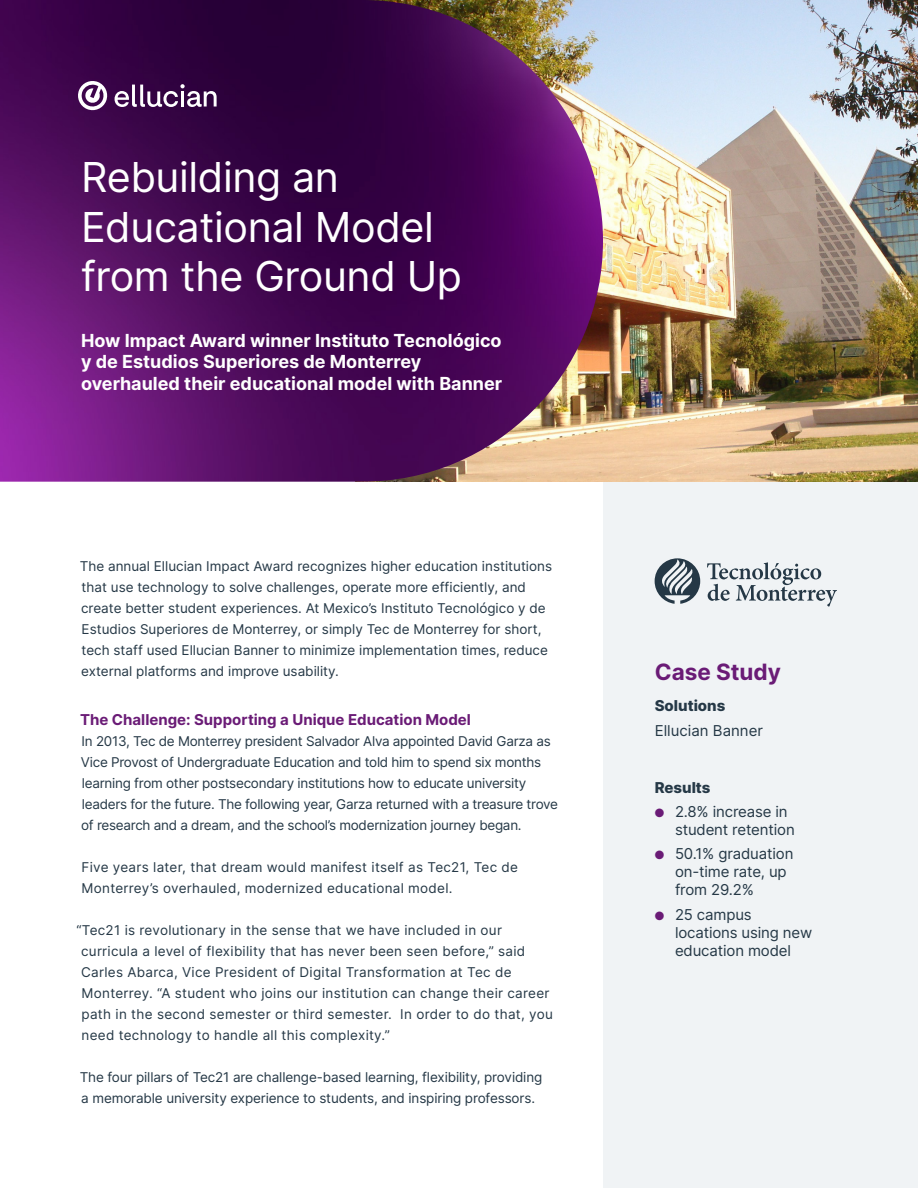
<style>
.page{position:relative;width:918px;height:1188px;background:#fff}
.page>*{position:absolute;margin:0;border:0;box-sizing:border-box;transform-origin:0 0}
.title_-_main{font:41.25px/49.5px "Inter";letter-spacing:-.01em;color:#fff}
.sidebar_-_text{font:700 22.5px "Inter";color:#6a1b76}
.title_-_main-2{font:700 18px/21.6px "Inter";color:#fff}
.sidebar_-_text-2{font:15px/18px "Inter";letter-spacing:-.01em;color:#253846}
.sidebar_-_text-3{font:700 15px "Inter";color:#6a1b76}
.sidebar_-_subtitle{font:800 15px "Inter";color:#253846}
.sidebar_-_text-4{font:800 15px "Inter";color:#253846}
.sidebar_-_text-5{font:13.5px/21px "Inter";color:#253846}
.sidebar_-_text-6{font:13.5px/21px "Inter";letter-spacing:.02em;color:#253846}
.sidebar_-_text-7{font:13.5px/21px "Inter";letter-spacing:-.02em;color:#253846}
.s1{color:#6a1b76}
</style>
<div class="page">
<div style="left:603px;top:482px;width:315px;height:706px;background:#f0f3f5"></div>
<img style="left:603px;top:0;width:315px;height:482px">
<img style="left:0;top:0;width:603px;height:482px">
<svg style="left:78px;top:79px;width:139px;height:32px"></svg>
<svg style="left:655px;top:558px;width:45px;height:46px"></svg>
<svg style="left:707px;top:562px;width:130px;height:45px"></svg>
<p class="title_-_main" style="left:81px;top:152px;width:383px">Rebuilding an<br>Educational Model from the Ground Up</p>
<p class="title_-_main-2" style="left:81px;top:329px;width:423px">How Impact Award winner Instituto Tecnológico y de Estudios Superiores de Monterrey overhauled their educational model with Banner</p>
<p class="sidebar_-_text-5" style="left:80px;top:556px;width:474px">The annual Ellucian Impact Award recognizes higher education institutions that use technology to solve challenges, operate more efficiently, and create better student experiences. At Mexico’s Instituto Tecnológico y de Estudios Superiores de Monterrey, or simply Tec de Monterrey for short, tech staff used Ellucian Banner to minimize implementation times, reduce external platforms and improve usability.</p>
<p class="sidebar_-_text-3" style="left:80px;top:709px;width:392px">The Challenge: Supporting a Unique Education Model</p>
<p class="sidebar_-_text-7" style="left:81px;top:730px;width:479px">In 2013, Tec de Monterrey president Salvador Alva appointed David Garza as Vice Provost of Undergraduate Education and told him to spend six months learning from other postsecondary institutions how to educate university leaders for the future. The following year, Garza returned with a treasure trove of research and a dream, and the school’s modernization journey began.</p>
<p class="sidebar_-_text-6" style="left:82px;top:856px;width:438px">Five years later, that dream would manifest itself as Tec21, Tec de<br>Monterrey’s overhauled, modernized educational model.</p>
<p class="sidebar_-_text-6" style="left:81px;top:919px;width:473px;text-indent:-5px">“Tec21 is revolutionary in the sense that we have included in our curricula a level of flexibility that has never been seen before,” said Carles Abarca, Vice President of Digital Transformation at Tec de Monterrey. “A student who joins our institution can change their career path in the second semester or third semester. In order to do that, you need technology to handle all this complexity.”</p>
<p class="sidebar_-_text-5" style="left:80px;top:1066px;width:464px">The four pillars of Tec21 are challenge-based learning, flexibility, providing a memorable university experience to students, and inspiring professors.</p>
<p class="sidebar_-_text" style="left:655px;top:655px;width:128px">Case Study</p>
<p class="sidebar_-_subtitle" style="left:655px;top:695px;width:72px">Solutions</p>
<p class="sidebar_-_text-2" style="left:655px;top:721px;width:110px">Ellucian Banner</p>
<p class="sidebar_-_text-4" style="left:655px;top:777px;width:57px">Results</p>
<p class="sidebar_-_text-2" style="left:675px;top:802px;width:121px;text-indent:-20px"><span class="s1">●</span> 2.8% increase in student retention</p>
<p class="sidebar_-_text-2" style="left:675px;top:845px;width:120px;text-indent:-20px"><span class="s1">●</span> 50.1% graduation on-time rate, up from 29.2%</p>
<p class="sidebar_-_text-2" style="left:675px;top:905px;width:139px;text-indent:-20px"><span class="s1">●</span> 25 campus locations using new education model</p>
</div>
